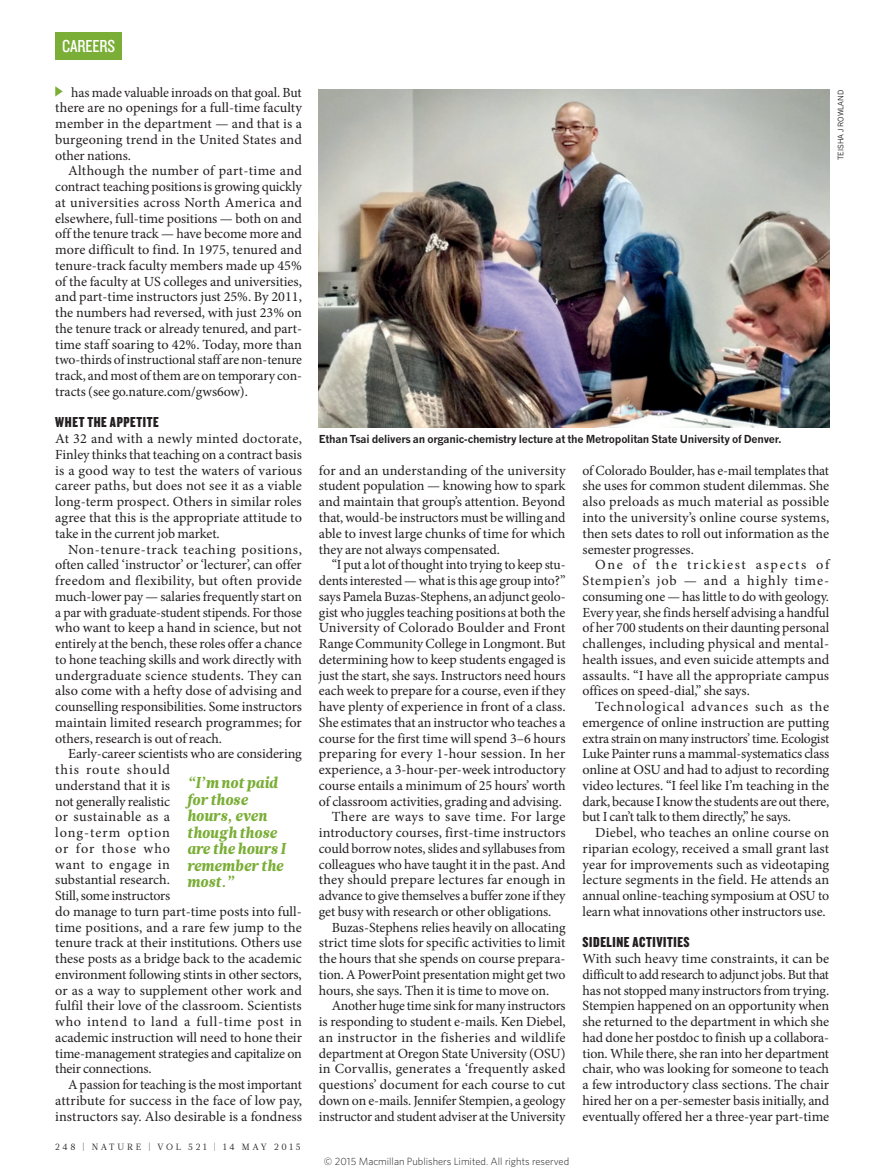
<style>
.page{position:relative;width:893px;height:1174px;background:#fff}
.page>*{position:absolute;margin:0;border:0;box-sizing:border-box;transform-origin:0 0}
.t1{font:18px "Knockout 29 Junior Ltweight";letter-spacing:-.005em;color:#fff}
.PULL_QUOTE{font:italic 900 15.75px/16.5px "Glosa Math";letter-spacing:-.005em;color:#7aae36;scale:.95 1}
.CROSSHEAD{font:15px "Knockout 69 Full Liteweight";letter-spacing:.04em;color:#231f20}
.BODY_INDENT{font:13.95px/15.8px "Minion Pro";letter-spacing:-.005em;color:#231f20;text-align:justify}
.BODY_1ST_PARA{font:13.95px/15.8px "Minion Pro";letter-spacing:-.005em;color:#231f20;text-align:justify}
.PIC_CAPTION{font:700 10.8px "News Gothic MTOT";letter-spacing:-.02em;color:#231f20}
.t2{font:300 10.5px "Whitney";color:#231f20}
.t3{font:9px "Glosa Math";letter-spacing:.3em;color:#231f20}
.PIC_CREDIT{font:7.5px "News Gothic MTOT";color:#231f20}
</style>
<div class="page">
<svg style="left:55px;top:86px;width:8px;height:11px"></svg>
<img style="left:319px;top:90px;width:510px;height:337px">
<div style="left:55px;top:32px;width:67px;height:27px;background:#7aae36"></div>
<p class="t1" style="left:62px;top:34px;width:55px">CAREERS</p>
<p class="BODY_INDENT" style="left:55px;top:84px;width:248px;text-indent:16px">has made valuable inroads on that goal. But there are no openings for a full-time faculty member in the department — and that is a burgeoning trend in the United States and other nations.</p>
<p class="BODY_INDENT" style="left:55px;top:163px;width:248px;text-indent:13px">Although the number of part-time and contract teaching positions is growing quickly at universities across North America and elsewhere, full-time positions — both on and off the tenure track — have become more and more difficult to find. In 1975, tenured and tenure-track faculty members made up 45% of the faculty at US colleges and universities, and part-time instructors just 25%. By 2011, the numbers had reversed, with just 23% on the tenure track or already tenured, and part&shy;time staff soaring to 42%. Today, more than two-thirds of instructional staff are non-tenure track, and most of them are on temporary con&shy;tracts (see go.nature.com/gws6ow).</p>
<p class="CROSSHEAD" style="left:55px;top:413px;width:105px">WHET THE APPETITE</p>
<p class="BODY_1ST_PARA" style="left:55px;top:431px;width:248px">At 32 and with a newly minted doctorate, Finley thinks that teaching on a contract basis is a good way to test the waters of various career paths, but does not see it as a viable long-term prospect. Others in similar roles agree that this is the appropriate attitude to take in the current job market.</p>
<p class="BODY_INDENT" style="left:55px;top:541px;width:248px;text-indent:13px">Non-tenure-track teaching positions, often called ‘instructor’ or ‘lecturer’, can offer freedom and flexibility, but often provide much-lower pay — salaries frequently start on a par with graduate-student stipends. For those who want to keep a hand in science, but not entirely at the bench, these roles offer a chance to hone teaching skills and work directly with undergraduate science students. They can also come with a hefty dose of advising and counselling responsibilities. Some instructors maintain limited research programmes; for others, research is out of reach.</p>
<p class="BODY_INDENT" style="left:55px;top:746px;width:248px;text-align:left;text-indent:13px">Early-career scientists who are considering this route should<br>understand that it is<br>not generally realistic<br>or sustainable as a<br>long-term option<br>or for those who<br>want to engage in<br>substantial research.<br>Still, some instructors<br>do manage to turn part-time posts into full&shy;time positions, and a rare few jump to the tenure track at their institutions. Others use these posts as a bridge back to the academic environment following stints in other sectors, or as a way to supplement other work and fulfil their love of the classroom. Scientists who intend to land a full-time post in academic instruction will need to hone their time-management strategies and capitalize on their connections.</p>
<p class="BODY_INDENT" style="left:55px;top:1077px;width:248px;text-indent:13px">A passion for teaching is the most important attribute for success in the face of low pay, instructors say. Also desirable is a fondness</p>
<p class="PULL_QUOTE" style="left:187px;top:775px;width:105px">“I’m not paid for those hours, even though those are the hours I remember the most.”</p>
<p class="t3" style="left:55px;top:1141px;width:247px">248 | NATURE | VOL 521 | 14 MAY 2015</p>
<p class="PIC_CREDIT" style="left:836px;top:160px;width:72px;rotate:-90deg">TEISHA J ROWLAND</p>
<p class="PIC_CAPTION" style="left:319px;top:432px;width:464px">Ethan Tsai delivers an organic-chemistry lecture at the Metropolitan State University of Denver.</p>
<p class="BODY_INDENT" style="left:319px;top:462px;width:248px">for and an understanding of the university student population — knowing how to spark and maintain that group’s attention. Beyond that, would-be instructors must be willing and able to invest large chunks of time for which they are not always compensated.</p>
<p class="BODY_INDENT" style="left:319px;top:557px;width:248px;text-indent:13px">“I put a lot of thought into trying to keep stu&shy;dents interested — what is this age group into?” says Pamela Buzas-Stephens, an adjunct geolo&shy;gist who juggles teaching positions at both the University of Colorado Boulder and Front Range Community College in Longmont. But determining how to keep students engaged is just the start, she says. Instructors need hours each week to prepare for a course, even if they have plenty of experience in front of a class.<br>She estimates that an instructor who teaches a course for the first time will spend 3–6 hours preparing for every 1-hour session. In her experience, a 3-hour-per-week introductory course entails a minimum of 25 hours’ worth of classroom activities, grading and advising.</p>
<p class="BODY_INDENT" style="left:319px;top:809px;width:248px;text-indent:13px">There are ways to save time. For large introductory courses, first-time instructors could borrow notes, slides and syllabuses from colleagues who have taught it in the past. And they should prepare lectures far enough in advance to give themselves a buffer zone if they get busy with research or other obligations.</p>
<p class="BODY_INDENT" style="left:319px;top:919px;width:248px;text-indent:13px">Buzas-Stephens relies heavily on allocating strict time slots for specific activities to limit the hours that she spends on course prepara&shy;tion. A PowerPoint presentation might get two hours, she says. Then it is time to move on.</p>
<p class="BODY_INDENT" style="left:319px;top:998px;width:248px;text-indent:13px">Another huge time sink for many instructors is responding to student e-mails. Ken Diebel, an instructor in the fisheries and wildlife department at Oregon State University (OSU) in Corvallis, generates a ‘frequently asked questions’ document for each course to cut down on e-mails. Jennifer Stempien, a geology instructor and student adviser at the University</p>
<p class="t2" style="left:324px;top:1154px;width:247px">© 2015 Macmillan Publishers Limited. All rights reserved</p>
<p class="BODY_INDENT" style="left:583px;top:462px;width:248px">of Colorado Boulder, has e-mail templates that she uses for common student dilemmas. She also preloads as much material as possible into the university’s online course systems, then sets dates to roll out information as the semester progresses.</p>
<p class="BODY_INDENT" style="left:583px;top:557px;width:248px;text-indent:13px">One of the trickiest aspects of Stempien’s job — and a highly time&shy;consuming one — has little to do with geology.<br>Every year, she finds herself advising a handful of her 700 students on their daunting personal challenges, including physical and mental&shy;health issues, and even suicide attempts and assaults. “I have all the appropriate campus offices on speed-dial,” she says.</p>
<p class="BODY_INDENT" style="left:583px;top:699px;width:248px;text-indent:13px">Technological advances such as the emergence of online instruction are putting extra strain on many instructors’ time. Ecologist Luke Painter runs a mammal-systematics class online at OSU and had to adjust to recording video lectures. “I feel like I’m teaching in the dark, because I know the students are out there, but I can’t talk to them directly,” he says.</p>
<p class="BODY_INDENT" style="left:583px;top:825px;width:248px;text-indent:13px">Diebel, who teaches an online course on riparian ecology, received a small grant last year for improvements such as videotaping lecture segments in the field. He attends an annual online-teaching symposium at OSU to learn what innovations other instructors use.</p>
<p class="CROSSHEAD" style="left:583px;top:933px;width:109px">SIDELINE ACTIVITIES</p>
<p class="BODY_1ST_PARA" style="left:583px;top:951px;width:248px">With such heavy time constraints, it can be difficult to add research to adjunct jobs. But that has not stopped many instructors from trying.<br>Stempien happened on an opportunity when she returned to the department in which she had done her postdoc to finish up a collabora&shy;tion. While there, she ran into her department chair, who was looking for someone to teach a few introductory class sections. The chair hired her on a per-semester basis initially, and eventually offered her a three-year part-time</p>
</div>
